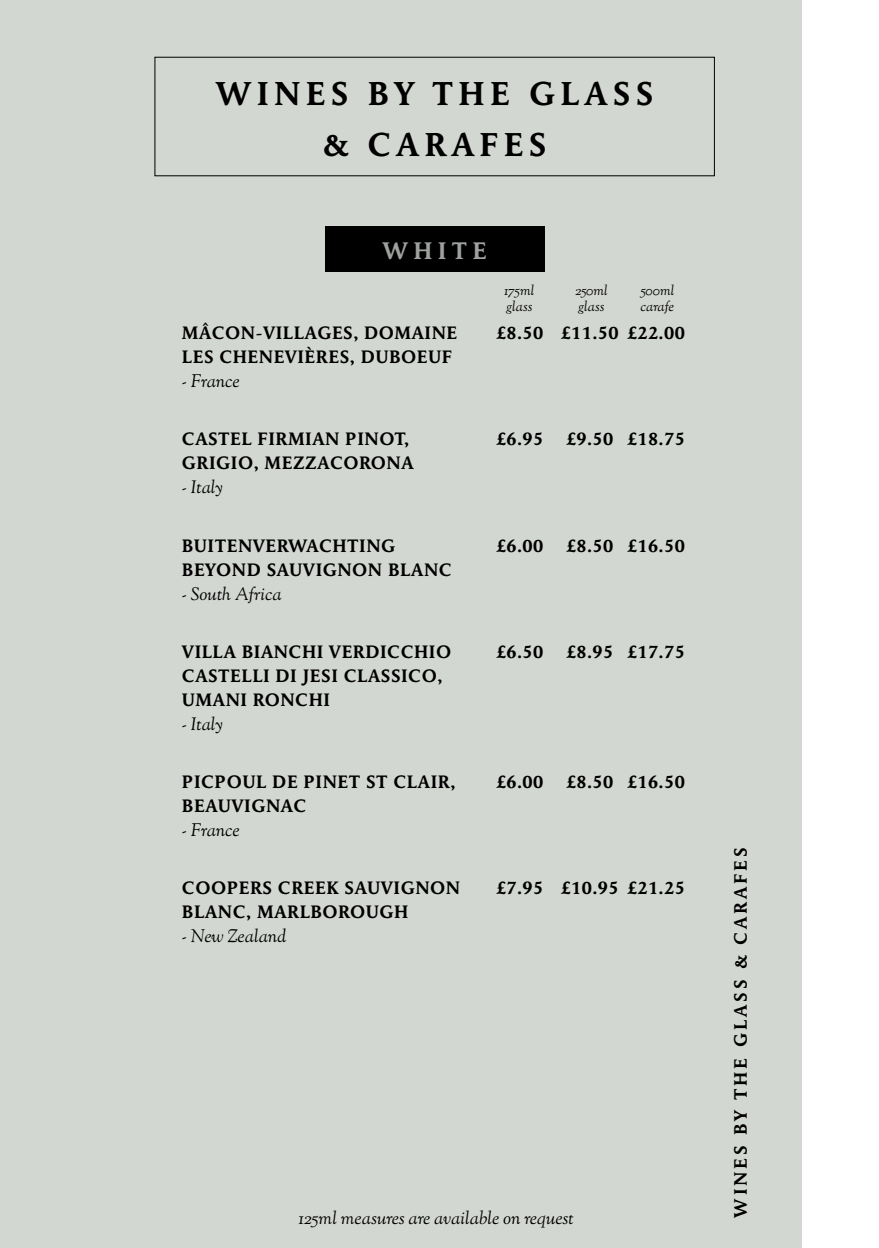
<style>
.page{position:relative;width:879px;height:1248px;background:#fff}
.page>*{position:absolute;margin:0;border:0;box-sizing:border-box;transform-origin:0 0}
.t1{font:700 33.2px/50.2px "Maxime Std";letter-spacing:.16em;color:#000;text-align:center}
.t2{font:700 24px "Maxime Std";letter-spacing:.22em;color:#9ea29f}
.t3{font:700 18px/24px "Maxime Std";letter-spacing:.03em;color:#000}
.t4{font:italic 18px "Goudy St M";letter-spacing:-.005em;color:#000}
.t5{font:700 18px "Maxime Std";letter-spacing:.16em;color:#000}
.t6{font:italic 14px "Goudy St M";color:#000}
</style>
<div class="page">
<div style="left:0;top:0;width:801px;height:1247px;background:#d3d7d1"></div>
<div style="left:325px;top:227px;width:219px;height:45px;background:#000"></div>
<div style="left:154px;top:57px;width:561px;height:119px;border:1px solid #000"></div>
<h1 class="t1" style="left:216px;top:69px;width:439px">WINES BY THE GLASS &amp; CARAFES</h1>
<h2 class="t2" style="left:382px;top:236px;width:106px">WHITE</h2>
<p class="t6" style="left:504px;top:282px;width:32px">175ml</p>
<p class="t6" style="left:575px;top:282px;width:34px">250ml</p>
<p class="t6" style="left:640px;top:282px;width:35px">500ml</p>
<p class="t6" style="left:506px;top:298px;width:28px">glass</p>
<p class="t6" style="left:578px;top:298px;width:28px">glass</p>
<p class="t6" style="left:640px;top:298px;width:35px">carafe</p>
<p class="t3" style="left:182px;top:321px;width:277px">MÂCON-VILLAGES, DOMAINE</p>
<p class="t3" style="left:496px;top:321px;width:190px">£8.50 £11.50 £22.00</p>
<p class="t3" style="left:182px;top:345px;width:272px">LES CHENEVIÈRES, DUBOEUF</p>
<p class="t4" style="left:182px;top:370px;width:59px">- France</p>
<p class="t3" style="left:182px;top:427px;width:229px">CASTEL FIRMIAN PINOT,</p>
<p class="t3" style="left:496px;top:427px;width:49px">£6.95</p>
<p class="t3" style="left:566px;top:427px;width:120px">£9.50 £18.75</p>
<p class="t3" style="left:182px;top:451px;width:233px">GRIGIO, MEZZACORONA</p>
<p class="t4" style="left:182px;top:476px;width:42px">- Italy</p>
<p class="t3" style="left:182px;top:533px;width:215px">BUITENVERWACHTING</p>
<p class="t3" style="left:496px;top:533px;width:49px">£6.00</p>
<p class="t3" style="left:566px;top:533px;width:120px">£8.50 £16.50</p>
<p class="t3" style="left:182px;top:557px;width:271px">BEYOND SAUVIGNON BLANC</p>
<p class="t4" style="left:182px;top:582px;width:101px">- South Africa</p>
<p class="t3" style="left:182px;top:639px;width:271px">VILLA BIANCHI VERDICCHIO</p>
<p class="t3" style="left:496px;top:639px;width:49px">£6.50</p>
<p class="t3" style="left:566px;top:639px;width:120px">£8.95 £17.75</p>
<p class="t3" style="left:182px;top:663px;width:262px">CASTELLI DI JESI CLASSICO,<br>UMANI RONCHI</p>
<p class="t4" style="left:182px;top:712px;width:42px">- Italy</p>
<p class="t3" style="left:182px;top:769px;width:275px">PICPOUL DE PINET ST CLAIR,</p>
<p class="t3" style="left:496px;top:769px;width:49px">£6.00</p>
<p class="t3" style="left:566px;top:769px;width:120px">£8.50 £16.50</p>
<p class="t3" style="left:182px;top:793px;width:126px">BEAUVIGNAC</p>
<p class="t4" style="left:182px;top:818px;width:59px">- France</p>
<p class="t3" style="left:182px;top:875px;width:280px">COOPERS CREEK SAUVIGNON</p>
<p class="t3" style="left:496px;top:875px;width:190px">£7.95 £10.95 £21.25</p>
<p class="t3" style="left:182px;top:899px;width:228px">BLANC, MARLBOROUGH</p>
<p class="t4" style="left:182px;top:924px;width:106px">- New Zealand</p>
<p class="t4" style="left:299px;top:1206px;width:277px">125ml measures are available on request</p>
<p class="t5" style="left:730px;top:1217px;width:371px;rotate:-90deg">WINES BY THE GLASS &amp; CARAFES</p>
</div>
